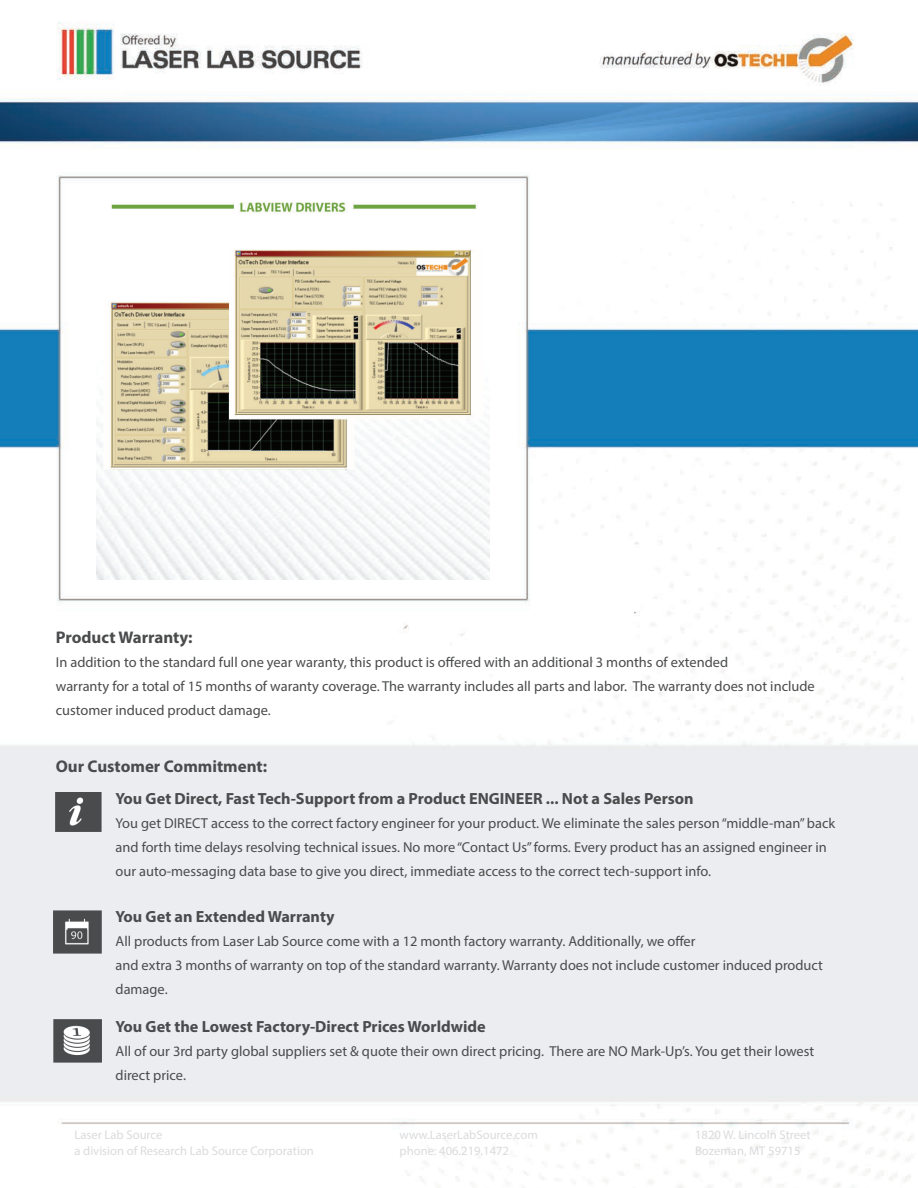
<style>
.page{position:relative;width:918px;height:1188px;background:#fff}
.page>*{position:absolute;margin:0;border:0;box-sizing:border-box;transform-origin:0 0}
.t1{font:700 16.95px "Myriad Pro";color:#4a4b4c}
.t2{font:700 16.2px "Myriad Pro";color:#4a4b4c}
.t3{font:14.4px/24px "Myriad Pro";color:#4a4b4c}
.t4{font:12.6px/15.9px "Myriad Pro";color:#dadbdd}
</style>
<div class="page">
<img style="left:0;top:22px;width:918px;height:1166px">
<img style="left:56px;top:792px;width:46px;height:40px">
<img style="left:53px;top:1020px;width:49px;height:43px">
<img style="left:53px;top:910px;width:49px;height:44px">
<img style="left:96px;top:186px;width:393px;height:394px">
<p class="t1" style="left:56px;top:631px;width:138px">Product Warranty:</p>
<p class="t3" style="left:56px;top:651px;width:760px">In addition to the standard full one year waranty, this product is offered with an additional 3 months of extended<br>warranty for a total of 15 months of waranty coverage. The warranty includes all parts and labor. The warranty does not include customer induced product damage.</p>
<p class="t1" style="left:56px;top:760px;width:213px">Our Customer Commitment:</p>
<p class="t2" style="left:116px;top:793px;width:580px">You Get Direct, Fast Tech-Support from a Product ENGINEER ... Not a Sales Person</p>
<p class="t3" style="left:116px;top:812px;width:721px">You get DIRECT access to the correct factory engineer for your product. We eliminate the sales person “middle-man” back and forth time delays resolving technical issues. No more “Contact Us” forms. Every product has an assigned engineer in our auto-messaging data base to give you direct, immediate access to the correct tech-support info.</p>
<p class="t2" style="left:116px;top:911px;width:220px">You Get an Extended Warranty</p>
<p class="t3" style="left:116px;top:930px;width:709px">All products from Laser Lab Source come with a 12 month factory warranty. Additionally, we offer<br>and extra 3 months of warranty on top of the standard warranty. Warranty does not include customer induced product damage.</p>
<p class="t2" style="left:116px;top:1020px;width:372px">You Get the Lowest Factory-Direct Prices Worldwide</p>
<p class="t3" style="left:116px;top:1040px;width:700px">All of our 3rd party global suppliers set &amp; quote their own direct pricing. There are NO Mark-Up’s. You get their lowest direct price.</p>
<p class="t4" style="left:75px;top:1128px;width:241px">Laser Lab Source<br>a division of Research Lab Source Corporation</p>
<p class="t4" style="left:400px;top:1128px;width:140px">www.LaserLabSource.com phone: 406.219.1472</p>
<p class="t4" style="left:695px;top:1128px;width:117px">1820 W. Lincoln Street<br>Bozeman, MT 59715</p>
</div>
